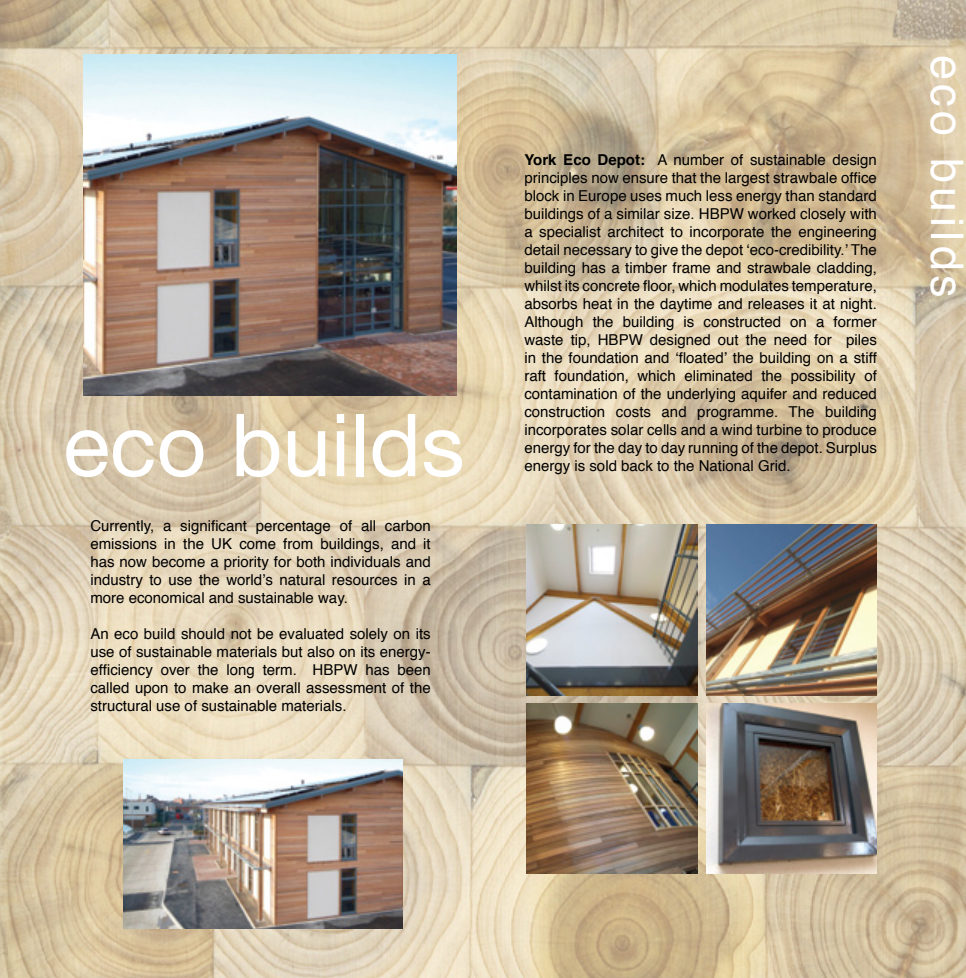
<style>
.page{position:relative;width:966px;height:978px;background:#fff}
.page>*{position:absolute;margin:0;border:0;box-sizing:border-box;transform-origin:0 0}
.t1{font:87px "Helvetica Neue";color:#fff}
.t2{font:45px "Helvetica";letter-spacing:.1em;color:#fff}
.t3{font:15px/18px "Helvetica";color:#000;text-align:justify}
.s1{font-weight:700}
</style>
<div class="page">
<img style="left:1px;top:1px;width:964px;height:977px">
<img style="left:83px;top:55px;width:373px;height:341px">
<img style="left:527px;top:525px;width:170px;height:170px">
<img style="left:706px;top:704px;width:170px;height:170px">
<img style="left:527px;top:703px;width:170px;height:170px">
<img style="left:706px;top:525px;width:170px;height:170px">
<img style="left:123px;top:759px;width:279px;height:169px">
<h1 class="t1" style="left:63px;top:393px;width:403px">eco builds</h1>
<p class="t3" style="left:90px;top:517px;width:342px">Currently, a significant percentage of all carbon emissions in the UK come from buildings, and it has now become a priority for both individuals and industry to use the world’s natural resources in a more economical and sustainable way.</p>
<p class="t3" style="left:90px;top:625px;width:342px">An eco build should not be evaluated solely on its use of sustainable materials but also on its energy&shy;efficiency over the long term. HBPW has been called upon to make an overall assessment of the structural use of sustainable materials.</p>
<p class="t3" style="left:524px;top:151px;width:354px"><span class="s1">York Eco Depot:</span> A number of sustainable design principles now ensure that the largest strawbale office block in Europe uses much less energy than standard buildings of a similar size. HBPW worked closely with a specialist architect to incorporate the engineering detail necessary to give the depot ‘eco-credibility.’ The building has a timber frame and strawbale cladding, whilst its concrete floor, which modulates temperature, absorbs heat in the daytime and releases it at night.<br>Although the building is constructed on a former waste tip, HBPW designed out the need for piles in the foundation and ‘floated’ the building on a stiff raft foundation, which eliminated the possibility of contamination of the underlying aquifer and reduced construction costs and programme. The building incorporates solar cells and a wind turbine to produce energy for the day to day running of the depot. Surplus energy is sold back to the National Grid.</p>
<h2 class="t2" style="left:981px;top:55px;width:245px;rotate:90deg">eco builds</h2>
</div>
